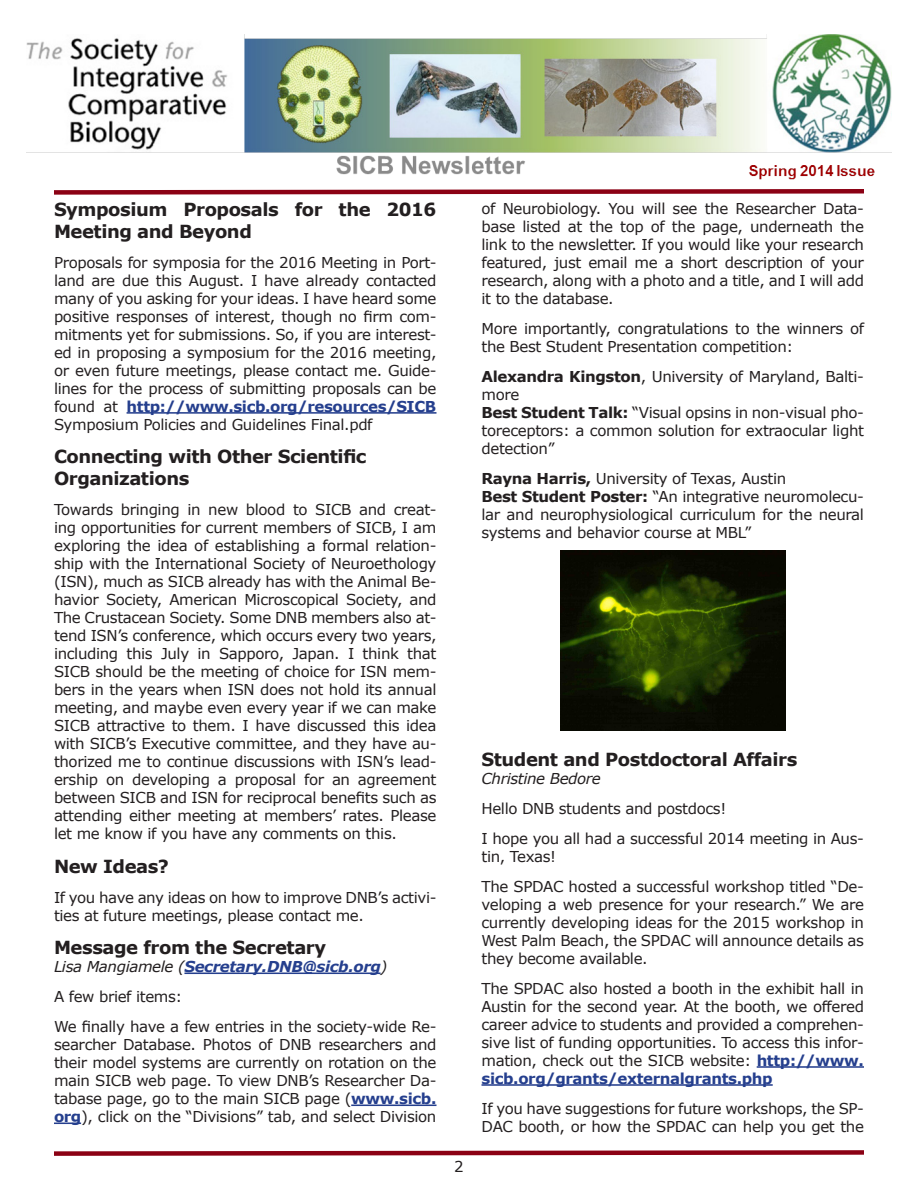
<style>
.page{position:relative;width:918px;height:1188px;background:#fff}
.page>*{position:absolute;margin:0;border:0;box-sizing:border-box;transform-origin:0 0}
.t1{font:700 18px/21.6px "Verdana";letter-spacing:-.025em;color:#231f20}
.t2{font:15px/18px "Verdana";letter-spacing:-.025em;color:#231f20;text-align:justify}
.t3{font:italic 700 15px "Verdana";letter-spacing:-.025em;color:#253f8e}
.t4{font:italic 15px "Verdana";letter-spacing:-.025em;color:#231f20}
.s1{font-weight:700;color:#253f8e}
.s2{font-weight:400;color:#231f20}
.s3{font-weight:700}
</style>
<div class="page">
<svg style="left:54px;top:1150px;width:810px;height:6px"></svg>
<img style="left:26px;top:35px;width:866px;height:160px">
<hr style="left:127px;top:412px;width:309px;height:2px;background:#253f8e">
<hr style="left:184px;top:973px;width:197px;height:1px;background:#253f8e">
<hr style="left:351px;top:1105px;width:86px;height:1px;background:#253f8e">
<svg style="left:54px;top:1123px;width:27px;height:1px"></svg>
<hr style="left:757px;top:1066px;width:107px;height:2px;background:#253f8e">
<hr style="left:482px;top:1084px;width:291px;height:2px;background:#253f8e">
<img style="left:560px;top:551px;width:225px;height:180px">
<p class="t1" style="left:54px;top:198px;width:384px">Symposium Proposals for the 2016<br>Meeting and Beyond</p>
<p class="t2" style="left:54px;top:253px;width:384px">Proposals for symposia for the 2016 Meeting in Port&shy;land are due this August. I have already contacted many of you asking for your ideas. I have heard some positive responses of interest, though no firm com&shy;mitments yet for submissions. So, if you are interest&shy;ed in proposing a symposium for the 2016 meeting, or even future meetings, please contact me. Guide&shy;lines for the process of submitting proposals can be found at <span class="s1">http://www.sicb.org/resources/SICB </span>Symposium Policies and Guidelines Final.pdf</p>
<p class="t1" style="left:54px;top:446px;width:314px">Connecting with Other Scientific</p>
<p class="t1" style="left:54px;top:467px;width:137px">Organizations</p>
<p class="t2" style="left:54px;top:500px;width:384px">Towards bringing in new blood to SICB and creat&shy;ing opportunities for current members of SICB, I am exploring the idea of establishing a formal relation&shy;ship with the International Society of Neuroethology (ISN), much as SICB already has with the Animal Be&shy;havior Society, American Microscopical Society, and The Crustacean Society. Some DNB members also at&shy;tend ISN’s conference, which occurs every two years, including this July in Sapporo, Japan. I think that SICB should be the meeting of choice for ISN mem&shy;bers in the years when ISN does not hold its annual meeting, and maybe even every year if we can make SICB attractive to them. I have discussed this idea with SICB’s Executive committee, and they have au&shy;thorized me to continue discussions with ISN’s lead&shy;ership on developing a proposal for an agreement between SICB and ISN for reciprocal benefits such as attending either meeting at members’ rates. Please let me know if you have any comments on this.</p>
<p class="t1" style="left:54px;top:855px;width:117px">New Ideas?</p>
<p class="t2" style="left:54px;top:888px;width:384px">If you have any ideas on how to improve DNB’s activi&shy;ties at future meetings, please contact me.</p>
<p class="t1" style="left:54px;top:936px;width:274px">Message from the Secretary</p>
<p class="t3" style="left:54px;top:957px;width:335px"><span class="s2">Lisa Mangiamele (</span>Secretary.DNB@sicb.org<span class="s2">)</span></p>
<p class="t2" style="left:54px;top:987px;width:130px">A few brief items:</p>
<p class="t2" style="left:54px;top:1017px;width:384px">We finally have a few entries in the society-wide Re&shy;searcher Database. Photos of DNB researchers and their model systems are currently on rotation on the main SICB web page. To view DNB’s Researcher Da&shy;tabase page, go to the main SICB page (<span class="s1">www.sicb. org</span>), click on the “Divisions” tab, and select Division</p>
<p class="t2" style="left:482px;top:199px;width:384px">of Neurobiology. You will see the Researcher Data&shy;base listed at the top of the page, underneath the link to the newsletter. If you would like your research featured, just email me a short description of your research, along with a photo and a title, and I will add it to the database.</p>
<p class="t2" style="left:482px;top:319px;width:384px">More importantly, congratulations to the winners of the Best Student Presentation competition:</p>
<p class="t2" style="left:482px;top:367px;width:384px"><span class="s3">Alexandra Kingston</span>, University of Maryland, Balti&shy;more</p>
<p class="t2" style="left:482px;top:403px;width:384px"><span class="s3">Best Student Talk:</span> “Visual opsins in non-visual pho&shy;toreceptors: a common solution for extraocular light detection”</p>
<p class="t2" style="left:482px;top:469px;width:306px"><span class="s3">Rayna Harris,</span> University of Texas, Austin</p>
<p class="t2" style="left:482px;top:487px;width:384px"><span class="s3">Best Student Poster:</span> “An integrative neuromolecu&shy;lar and neurophysiological curriculum for the neural systems and behavior course at MBL”</p>
<p class="t2" style="left:454px;top:1157px;width:11px">2</p>
<p class="t1" style="left:482px;top:748px;width:317px">Student and Postdoctoral Affairs</p>
<p class="t4" style="left:482px;top:769px;width:121px">Christine Bedore</p>
<p class="t2" style="left:482px;top:799px;width:246px">Hello DNB students and postdocs!</p>
<p class="t2" style="left:482px;top:829px;width:384px">I hope you all had a successful 2014 meeting in Aus&shy;tin, Texas!</p>
<p class="t2" style="left:482px;top:877px;width:384px">The SPDAC hosted a successful workshop titled “De&shy;veloping a web presence for your research.” We are currently developing ideas for the 2015 workshop in West Palm Beach, the SPDAC will announce details as they become available.</p>
<p class="t2" style="left:482px;top:979px;width:384px">The SPDAC also hosted a booth in the exhibit hall in Austin for the second year. At the booth, we offered career advice to students and provided a comprehen&shy;sive list of funding opportunities. To access this infor&shy;mation, check out the SICB website: <span class="s1">http://www. sicb.org/grants/externalgrants.php</span></p>
<p class="t2" style="left:482px;top:1099px;width:384px">If you have suggestions for future workshops, the SP-<br>DAC booth, or how the SPDAC can help you get the</p>
</div>
